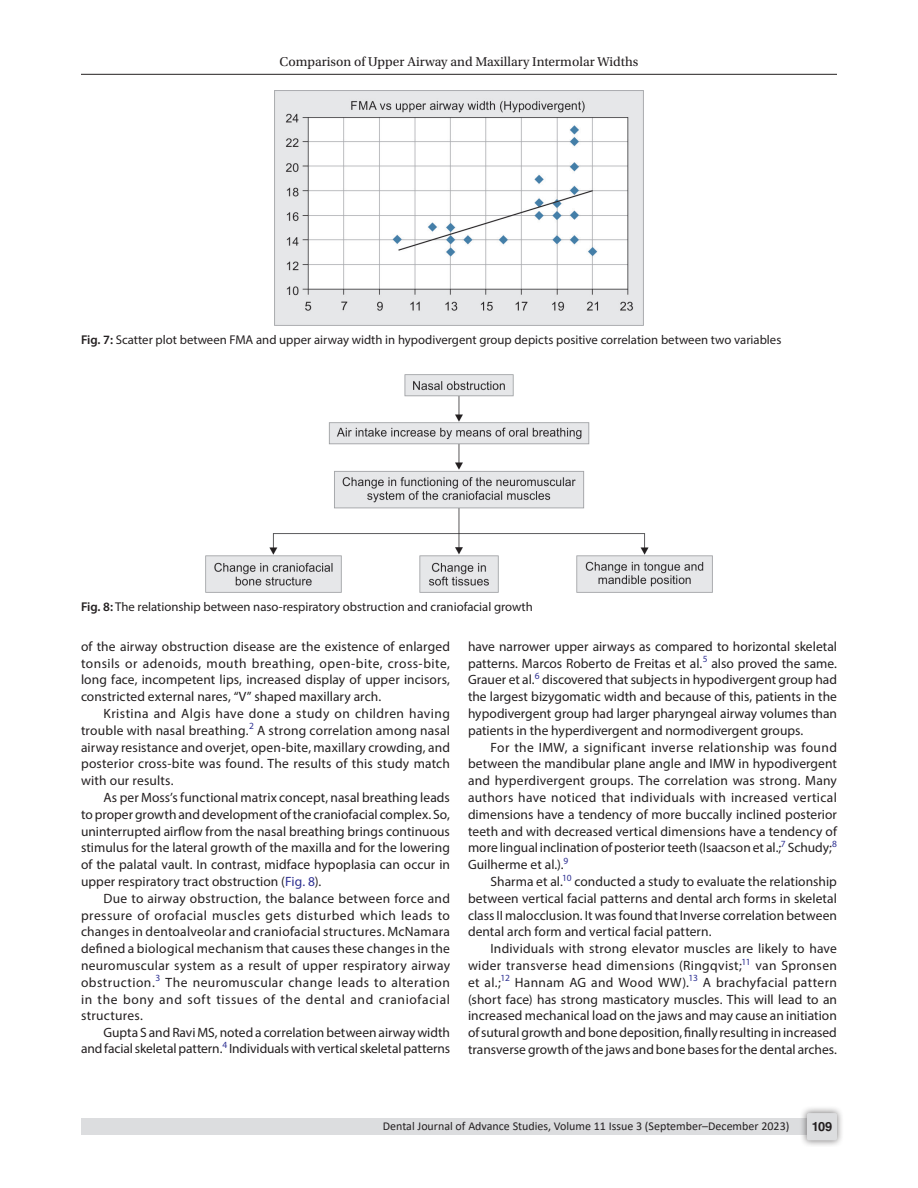
<style>
.page{position:relative;width:918px;height:1188px;background:#fff}
.page>*{position:absolute;margin:0;border:0;box-sizing:border-box;transform-origin:0 0}
.Para-Indent{font:13.5px/16.8px "Myriad Pro";color:#231f20;text-align:justify}
.Para-NoIndent{font:13.5px/16.8px "Myriad Pro";color:#231f20;text-align:justify}
.t1{font:13.5px "Utopia Std";color:#231f20}
.FigCaption{font:12.75px "Myriad Pro";color:#231f20}
.t2{font:700 12.75px "Helvetica LT Std";color:#231f20}
.t3{font:12px "Calibri";color:#231f20}
.s1{font-weight:600}
.s2{color:#2e3092}
</style>
<div class="page">
<hr style="left:81px;top:74px;width:756px;height:1px;background:#231f20">
<div style="left:81px;top:1119px;width:756px;height:16px;background:#dcdddf"></div>
<div style="left:800px;top:1106px;width:44px;height:41px;background:#231f20;opacity:.61"></div>
<div style="left:807px;top:1113px;width:30px;height:27px;background:#dcdddf;border-radius:2px"></div>
<img style="left:275px;top:90px;width:368px;height:236px">
<img style="left:206px;top:374px;width:506px;height:218px">
<p class="t1" style="left:280px;top:55px;width:360px">Comparison of Upper Airway and Maxillary Intermolar Widths</p>
<p class="FigCaption" style="left:81px;top:332px;width:702px"><span class="s1">Fig. 7:</span> Scatter plot between FMA and upper airway width in hypodivergent group depicts positive correlation between two variables</p>
<p class="FigCaption" style="left:81px;top:599px;width:453px"><span class="s1">Fig. 8:</span> The relationship between naso-respiratory obstruction and craniofacial growth</p>
<p class="Para-NoIndent" style="left:81px;top:638px;width:371px">of the airway obstruction disease are the existence of enlarged tonsils or adenoids, mouth breathing, open-bite, cross-bite, long face, incompetent lips, increased display of upper incisors, constricted external nares, “V” shaped maxillary arch.</p>
<p class="Para-Indent" style="left:81px;top:705px;width:370px;text-indent:22px">Kristina and Algis have done a study on children having trouble with nasal breathing.<sup>2</sup> A strong correlation among nasal airway resistance and overjet, open-bite, maxillary crowding, and posterior cross-bite was found. The results of this study match with our results.</p>
<p class="Para-Indent" style="left:81px;top:789px;width:371px;text-indent:22px">As per Moss’s functional matrix concept, nasal breathing leads to proper growth and development of the craniofacial complex. So, uninterrupted airflow from the nasal breathing brings continuous stimulus for the lateral growth of the maxilla and for the lowering of the palatal vault. In contrast, midface hypoplasia can occur in upper respiratory tract obstruction (<span class="s2">Fig. 8</span>).</p>
<p class="Para-Indent" style="left:81px;top:890px;width:371px;text-indent:22px">Due to airway obstruction, the balance between force and pressure of orofacial muscles gets disturbed which leads to changes in dentoalveolar and craniofacial structures. McNamara defined a biological mechanism that causes these changes in the neuromuscular system as a result of upper respiratory airway obstruction.<sup>3</sup> The neuromuscular change leads to alteration in the bony and soft tissues of the dental and craniofacial structures.</p>
<p class="Para-Indent" style="left:81px;top:1024px;width:371px;text-align:right">Gupta S and Ravi MS, noted a correlation between airway width and facial skeletal pattern.<sup>4</sup> Individuals with vertical skeletal patterns</p>
<p class="Para-Indent" style="left:468px;top:638px;width:371px">have narrower upper airways as compared to horizontal skeletal patterns. Marcos Roberto de Freitas et al.<sup>5</sup> also proved the same.<br>Grauer et al.<sup>6</sup> discovered that subjects in hypodivergent group had the largest bizygomatic width and because of this, patients in the hypodivergent group had larger pharyngeal airway volumes than patients in the hyperdivergent and normodivergent groups.</p>
<p class="Para-Indent" style="left:468px;top:738px;width:371px;text-indent:22px">For the IMW, a significant inverse relationship was found between the mandibular plane angle and IMW in hypodivergent and hyperdivergent groups. The correlation was strong. Many authors have noticed that individuals with increased vertical dimensions have a tendency of more buccally inclined posterior teeth and with decreased vertical dimensions have a tendency of more lingual inclination of posterior teeth (Isaacson et al.;<sup>7</sup> Schudy;<sup>8<br></sup>Guilherme et al.).<sup>9</sup></p>
<p class="Para-Indent" style="left:468px;top:873px;width:370px;text-indent:22px">Sharma et al.<sup>10</sup> conducted a study to evaluate the relationship between vertical facial patterns and dental arch forms in skeletal class II malocclusion. It was found that Inverse correlation between dental arch form and vertical facial pattern.</p>
<p class="Para-Indent" style="left:468px;top:940px;width:371px;text-indent:22px">Individuals with strong elevator muscles are likely to have wider transverse head dimensions (Ringqvist;<sup>11</sup> van Spronsen et al.;<sup>12</sup> Hannam AG and Wood WW).<sup>13</sup> A brachyfacial pattern (short face) has strong masticatory muscles. This will lead to an increased mechanical load on the jaws and may cause an initiation of sutural growth and bone deposition, finally resulting in increased transverse growth of the jaws and bone bases for the dental arches.</p>
<p class="t3" style="left:383px;top:1117px;width:408px">Dental Journal of Advance Studies, Volume 11 Issue 3 (September–December 2023)</p>
<p class="t2" style="left:812px;top:1119px;width:22px">109</p>
</div>
